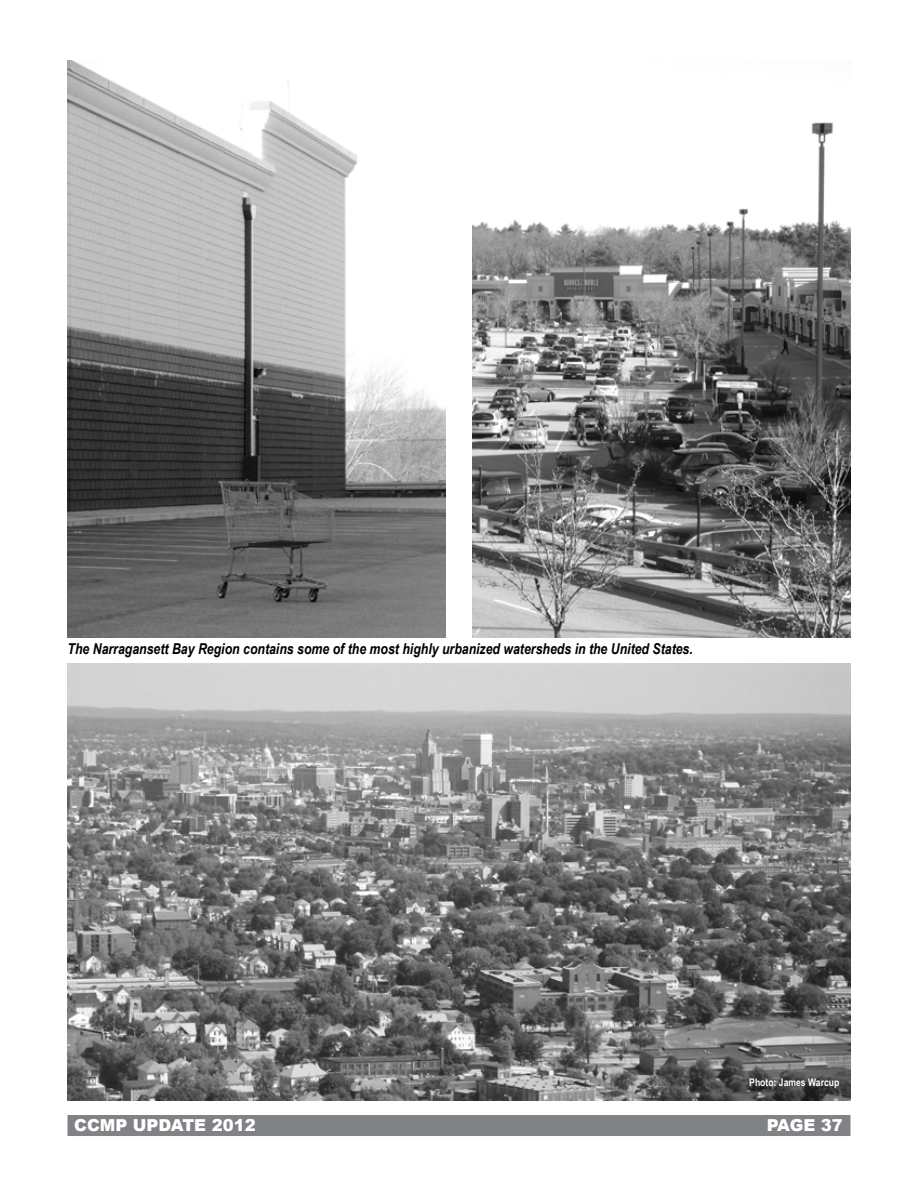
<style>
.page{position:relative;width:918px;height:1188px;background:#fff}
.page>*{position:absolute;margin:0;border:0;box-sizing:border-box;transform-origin:0 0}
.t1{font:900 16.5px "Arial";color:#fff}
.t2{font:italic 700 15px "Arial Narrow";color:#000}
.t3{font:700 10.5px "Arial Narrow";color:#fff}
</style>
<div class="page">
<div style="left:68px;top:1115px;width:782px;height:21px;background:#808285"></div>
<img style="left:68px;top:663px;width:782px;height:437px">
<img style="left:68px;top:61px;width:378px;height:576px">
<img style="left:472px;top:122px;width:378px;height:515px">
<p class="t2" style="left:68px;top:639px;width:627px">The Narragansett Bay Region contains some of the most highly urbanized watersheds in the United States.</p>
<p class="t3" style="left:749px;top:1076px;width:92px">Photo: James Warcup</p>
<p class="t1" style="left:74px;top:1113px;width:183px">CCMP UPDATE 2012</p>
<p class="t1" style="left:767px;top:1113px;width:78px">PAGE 37</p>
</div>
